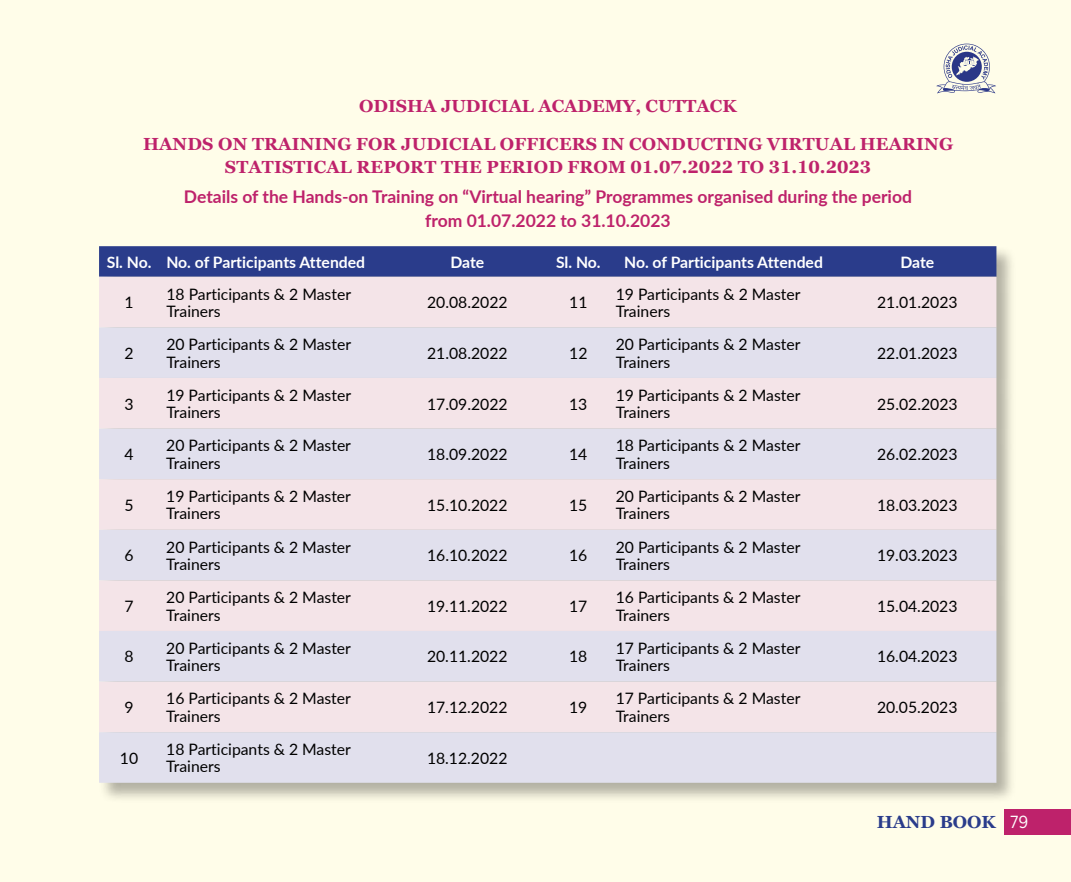
<style>
.page{position:relative;width:1071px;height:882px;background:#fffde9}
.page>*{position:absolute;margin:0;border:0;box-sizing:border-box;transform-origin:0 0}
.t1{font:700 17.5px/37.6px "Georgia";letter-spacing:.01em;color:#be226b;text-align:center}
.t2{font:700 17.5px/24.5px "Lato";color:#be226b;text-align:center}
.t3{font:700 17.5px "Georgia";color:#2a3c8b}
.t4{font:15.75px/17.5px "Lato";color:#000}
.t5{font:700 15.75px "Lato";color:#fff}
.s1{font-family:"Gotham Narrow";font-weight:400;color:#fff}
</style>
<div class="page">
<div style="left:1005px;top:809px;width:66px;height:25px;background:#be226b"></div>
<svg style="left:936px;top:44px;width:60px;height:49px;background:#bbbec9"></svg>
<div style="left:98px;top:245px;width:919px;height:558px;background:#000;opacity:.3"></div>
<div style="left:99px;top:246px;width:897px;height:31px;background:#2a3c8b"></div>
<div style="left:99px;top:277px;width:897px;height:50px;background:#f4e4e8"></div>
<svg style="left:99px;top:327px;width:897px;height:456px;background:#e9e1ea"></svg>
<p class="t1" style="left:143px;top:88px;width:812px">ODISHA JUDICIAL ACADEMY, CUTTACK<br>HANDS ON TRAINING FOR JUDICIAL OFFICERS IN CONDUCTING VIRTUAL HEARING</p>
<p class="t1" style="left:225px;top:148px;width:648px">STATISTICAL REPORT THE PERIOD FROM 01.07.2022 TO 31.10.2023</p>
<p class="t2" style="left:184px;top:183px;width:730px">Details of the Hands-on Training on “Virtual hearing” Programmes organised during the period from 01.07.2022 to 31.10.2023</p>
<p class="t5" style="left:107px;top:250px;width:260px">Sl. No. No. of Participants Attended</p>
<p class="t5" style="left:450px;top:250px;width:35px">Date</p>
<p class="t5" style="left:556px;top:250px;width:46px">Sl. No.</p>
<p class="t5" style="left:624px;top:250px;width:200px">No. of Participants Attended</p>
<p class="t5" style="left:900px;top:250px;width:35px">Date</p>
<p class="t4" style="left:125px;top:293px;width:11px">1</p>
<p class="t4" style="left:166px;top:285px;width:186px">18 Participants &amp; 2 Master<br>Trainers</p>
<p class="t4" style="left:427px;top:293px;width:82px">20.08.2022</p>
<p class="t4" style="left:569px;top:293px;width:20px">11</p>
<p class="t4" style="left:616px;top:284px;width:186px">19 Participants &amp; 2 Master<br>Trainers</p>
<p class="t4" style="left:877px;top:293px;width:82px">21.01.2023</p>
<p class="t4" style="left:125px;top:344px;width:11px">2</p>
<p class="t4" style="left:166px;top:335px;width:186px">20 Participants &amp; 2 Master<br>Trainers</p>
<p class="t4" style="left:427px;top:344px;width:82px">21.08.2022</p>
<p class="t4" style="left:569px;top:344px;width:20px">12</p>
<p class="t4" style="left:616px;top:335px;width:186px">20 Participants &amp; 2 Master<br>Trainers</p>
<p class="t4" style="left:877px;top:344px;width:82px">22.01.2023</p>
<p class="t4" style="left:125px;top:394px;width:11px">3</p>
<p class="t4" style="left:166px;top:386px;width:186px">19 Participants &amp; 2 Master<br>Trainers</p>
<p class="t4" style="left:427px;top:394px;width:82px">17.09.2022</p>
<p class="t4" style="left:569px;top:394px;width:20px">13</p>
<p class="t4" style="left:616px;top:386px;width:186px">19 Participants &amp; 2 Master<br>Trainers</p>
<p class="t4" style="left:877px;top:394px;width:82px">25.02.2023</p>
<p class="t4" style="left:125px;top:445px;width:11px">4</p>
<p class="t4" style="left:166px;top:436px;width:186px">20 Participants &amp; 2 Master<br>Trainers</p>
<p class="t4" style="left:427px;top:445px;width:82px">18.09.2022</p>
<p class="t4" style="left:569px;top:445px;width:20px">14</p>
<p class="t4" style="left:616px;top:436px;width:186px">18 Participants &amp; 2 Master<br>Trainers</p>
<p class="t4" style="left:877px;top:445px;width:82px">26.02.2023</p>
<p class="t4" style="left:125px;top:496px;width:11px">5</p>
<p class="t4" style="left:166px;top:487px;width:186px">19 Participants &amp; 2 Master<br>Trainers</p>
<p class="t4" style="left:427px;top:496px;width:82px">15.10.2022</p>
<p class="t4" style="left:569px;top:496px;width:20px">15</p>
<p class="t4" style="left:616px;top:487px;width:186px">20 Participants &amp; 2 Master<br>Trainers</p>
<p class="t4" style="left:877px;top:496px;width:82px">18.03.2023</p>
<p class="t4" style="left:125px;top:546px;width:11px">6</p>
<p class="t4" style="left:166px;top:537px;width:186px">20 Participants &amp; 2 Master<br>Trainers</p>
<p class="t4" style="left:427px;top:546px;width:82px">16.10.2022</p>
<p class="t4" style="left:569px;top:546px;width:20px">16</p>
<p class="t4" style="left:616px;top:537px;width:186px">20 Participants &amp; 2 Master<br>Trainers</p>
<p class="t4" style="left:877px;top:546px;width:82px">19.03.2023</p>
<p class="t4" style="left:125px;top:597px;width:11px">7</p>
<p class="t4" style="left:166px;top:588px;width:186px">20 Participants &amp; 2 Master<br>Trainers</p>
<p class="t4" style="left:427px;top:597px;width:82px">19.11.2022</p>
<p class="t4" style="left:569px;top:597px;width:20px">17</p>
<p class="t4" style="left:616px;top:588px;width:186px">16 Participants &amp; 2 Master<br>Trainers</p>
<p class="t4" style="left:877px;top:597px;width:82px">15.04.2023</p>
<p class="t4" style="left:125px;top:647px;width:11px">8</p>
<p class="t4" style="left:166px;top:639px;width:186px">20 Participants &amp; 2 Master<br>Trainers</p>
<p class="t4" style="left:427px;top:647px;width:82px">20.11.2022</p>
<p class="t4" style="left:569px;top:647px;width:20px">18</p>
<p class="t4" style="left:616px;top:639px;width:186px">17 Participants &amp; 2 Master<br>Trainers</p>
<p class="t4" style="left:877px;top:647px;width:82px">16.04.2023</p>
<p class="t4" style="left:125px;top:698px;width:11px">9</p>
<p class="t4" style="left:166px;top:689px;width:186px">16 Participants &amp; 2 Master<br>Trainers</p>
<p class="t4" style="left:427px;top:698px;width:82px">17.12.2022</p>
<p class="t4" style="left:569px;top:698px;width:20px">19</p>
<p class="t4" style="left:616px;top:689px;width:186px">17 Participants &amp; 2 Master<br>Trainers</p>
<p class="t4" style="left:877px;top:698px;width:82px">20.05.2023</p>
<p class="t4" style="left:120px;top:748px;width:20px">10</p>
<p class="t4" style="left:166px;top:740px;width:186px">18 Participants &amp; 2 Master<br>Trainers</p>
<p class="t4" style="left:427px;top:748px;width:82px">18.12.2022</p>
<p class="t3" style="left:877px;top:810px;width:153px">HAND BOOK <span class="s1">79</span></p>
</div>
